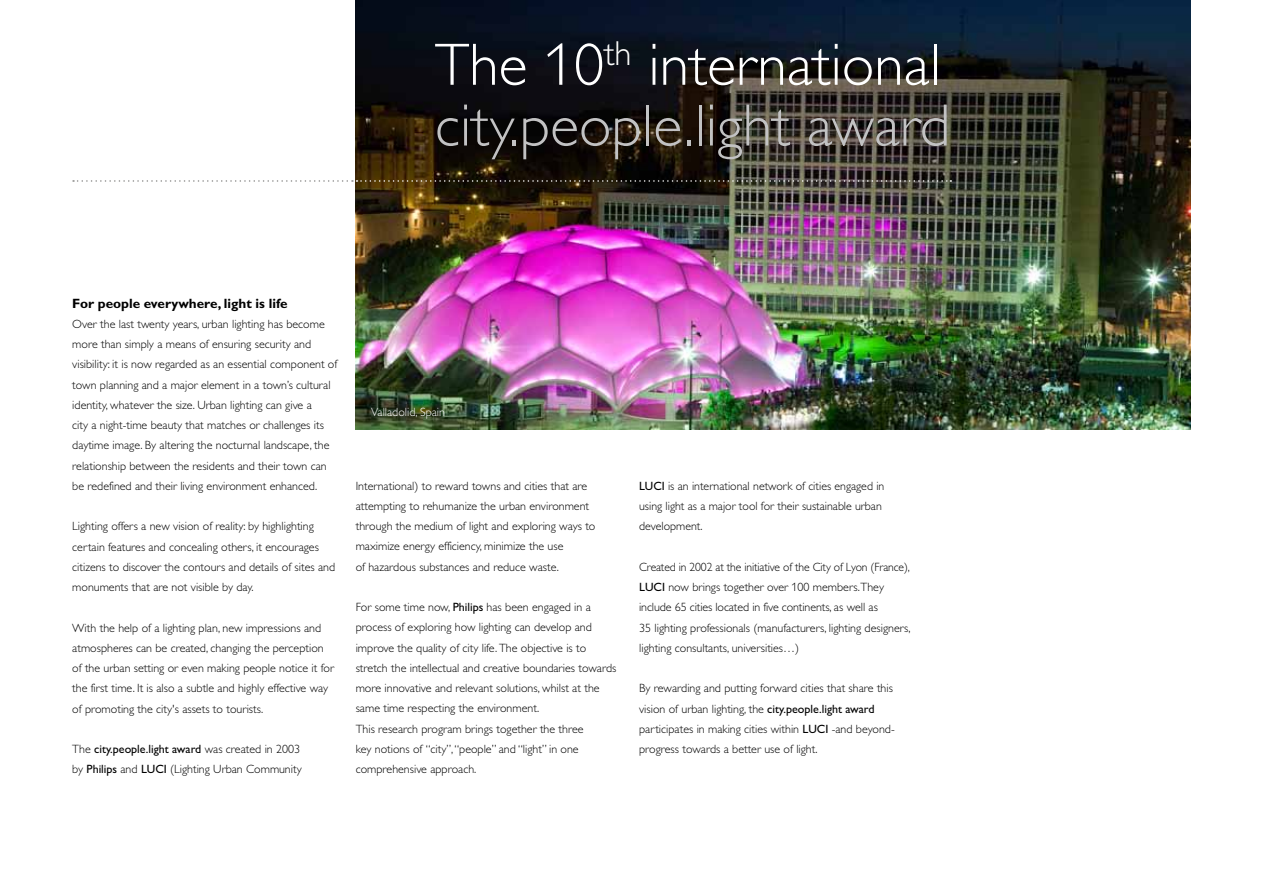
<style>
.page{position:relative;width:1263px;height:893px;background:#fff}
.page>*{position:absolute;margin:0;border:0;box-sizing:border-box;transform-origin:0 0}
.t1{font:60px/60.8px "Gill Sans Alt One WGL Light";color:#c2c2c3}
.t2{font:700 13.5px "Gill Sans Alt One WGL";color:#000}
.t3{font:12px/20.2px "Gill Sans Alt One WGL Light";color:#000}
.t4{font:12px "Gill Sans Alt One WGL";color:#000}
.t5{font:12px "Gill Sans Alt One WGL Light";color:#fff}
.s1{color:#fff}
.s2{font-family:"Gill Sans Alt One WGL Light"}
.s3{font-family:"Gill Sans Alt One WGL"}
</style>
<div class="page">
<img style="left:356px;top:0;width:835px;height:429px">
<svg style="left:73px;top:180px;width:878px;height:2px"></svg>
<h1 class="t1" style="left:435px;top:35px;width:517px"><span class="s1">The 10</span><sup>th</sup> <span class="s1">international </span>city.people.light award</h1>
<p class="t2" style="left:72px;top:294px;width:217px">For people everywhere, light is life</p>
<p class="t3" style="left:72px;top:314px;width:267px">Over the last twenty years, urban lighting has become more than simply a means of ensuring security and visibility: it is now regarded as an essential component of town planning and a major element in a town’s cultural identity, whatever the size. Urban lighting can give a<br>city a night-time beauty that matches or challenges its daytime image. By altering the nocturnal landscape, the relationship between the residents and their town can be redefined and their living environment enhanced.</p>
<p class="t3" style="left:72px;top:516px;width:264px">Lighting offers a new vision of reality: by highlighting certain features and concealing others, it encourages citizens to discover the contours and details of sites and monuments that are not visible by day.</p>
<p class="t3" style="left:72px;top:617px;width:263px">With the help of a lighting plan, new impressions and atmospheres can be created, changing the perception of the urban setting or even making people notice it for the first time. It is also a subtle and highly effective way of promoting the city's assets to tourists.</p>
<p class="t4" style="left:72px;top:741px;width:229px"><span class="s2">The</span> city.people.light award <span class="s2">was created in 2003</span></p>
<p class="t3" style="left:72px;top:759px;width:231px">by <span class="s3">Philips</span> and <span class="s3">LUCI</span> (Lighting Urban Community</p>
<p class="t5" style="left:371px;top:404px;width:76px">Valladolid, Spain</p>
<p class="t3" style="left:356px;top:476px;width:241px">International) to reward towns and cities that are attempting to rehumanize the urban environment through the medium of light and exploring ways to maximize energy efficiency, minimize the use<br>of hazardous substances and reduce waste.</p>
<p class="t3" style="left:356px;top:597px;width:262px">For some time now, <span class="s3">Philips</span> has been engaged in a process of exploring how lighting can develop and improve the quality of city life. The objective is to stretch the intellectual and creative boundaries towards more innovative and relevant solutions, whilst at the same time respecting the environment.<br>This research program brings together the three<br>key notions of “city”, “people” and “light” in one comprehensive approach.</p>
<p class="t3" style="left:639px;top:476px;width:247px"><span class="s3">LUCI</span> is an international network of cities engaged in using light as a major tool for their sustainable urban development.</p>
<p class="t3" style="left:639px;top:557px;width:273px">Created in 2002 at the initiative of the City of Lyon (France), <span class="s3">LUCI</span> now brings together over 100 members.They include 65 cities located in five continents, as well as<br>35 lighting professionals (manufacturers, lighting designers, lighting consultants, universities…)</p>
<p class="t3" style="left:639px;top:678px;width:257px">By rewarding and putting forward cities that share this vision of urban lighting, the <span class="s3">city.people.light award </span>participates in making cities within <span class="s3">LUCI</span> -and beyond&shy;progress towards a better use of light.</p>
</div>
